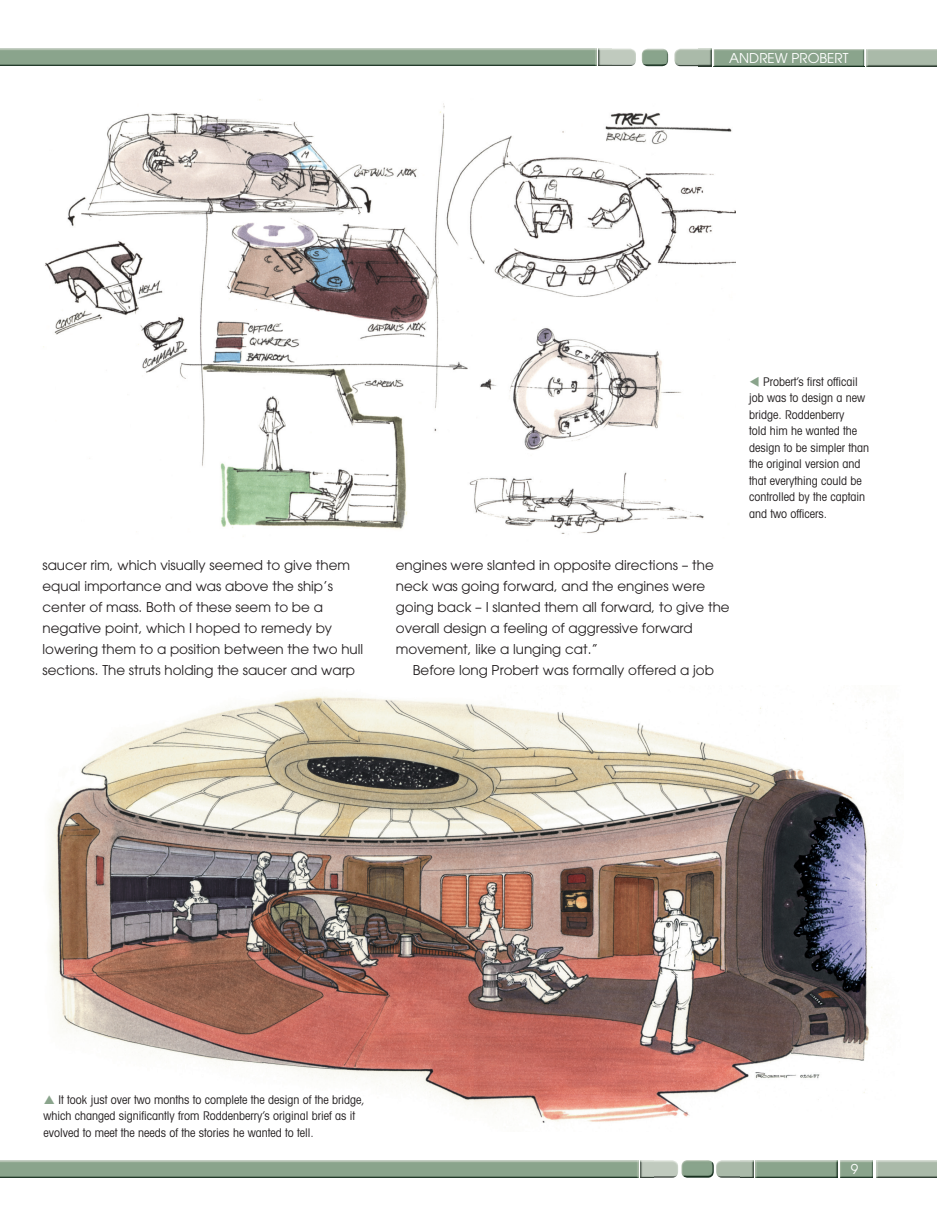
<style>
.page{position:relative;width:937px;height:1213px;background:#fff}
.page>*{position:absolute;margin:0;border:0;box-sizing:border-box;transform-origin:0 0}
.t1{font:13.5px/21px "Avant Garde LT";color:#231f20}
.t2{font:13.5px "Avant Garde";color:#fff}
.t3{font:condensed 12px/16.5px "Avant Garde LT";color:#231f20}
.s1{color:#8aa48c}
</style>
<div class="page">
<img style="left:0;top:49px;width:596px;height:17px">
<img style="left:49px;top:696px;width:852px;height:427px">
<img style="left:674px;top:49px;width:37px;height:16px">
<svg style="left:677px;top:65px;width:34px;height:1px"></svg>
<img style="left:713px;top:49px;width:150px;height:18px">
<img style="left:766px;top:53px;width:80px;height:10px">
<img style="left:866px;top:49px;width:70px;height:17px">
<svg style="left:644px;top:49px;width:21px;height:1px"></svg>
<img style="left:641px;top:50px;width:26px;height:16px">
<img style="left:43px;top:99px;width:691px;height:438px">
<img style="left:717px;top:1175px;width:23px;height:2px">
<img style="left:716px;top:1160px;width:37px;height:15px">
<svg style="left:740px;top:1175px;width:13px;height:2px"></svg>
<img style="left:755px;top:1160px;width:81px;height:18px">
<img style="left:840px;top:1160px;width:32px;height:18px">
<img style="left:876px;top:1160px;width:60px;height:18px">
<img style="left:653px;top:1160px;width:24px;height:17px">
<svg style="left:640px;top:1175px;width:13px;height:2px"></svg>
<img style="left:640px;top:1160px;width:13px;height:15px">
<img style="left:0;top:1160px;width:638px;height:18px">
<svg style="left:712px;top:1162px;width:1px;height:12px"></svg>
<img style="left:681px;top:1160px;width:31px;height:17px">
<img style="left:611px;top:49px;width:24px;height:17px">
<svg style="left:598px;top:64px;width:13px;height:2px"></svg>
<img style="left:598px;top:49px;width:13px;height:15px">
<svg style="left:49px;top:1094px;width:5px;height:9px"></svg>
<p class="t2" style="left:765px;top:50px;width:82px">NCC-1701-D</p>
<p class="t2" style="left:729px;top:50px;width:121px">ANDREW PROBERT</p>
<p class="t1" style="left:42px;top:554px;width:322px">saucer rim, which visually seemed to give them equal importance and was above the ship’s center of mass. Both of these seem to be a negative point, which I hoped to remedy by lowering them to a position between the two hull sections. The struts holding the saucer and warp</p>
<p class="t1" style="left:395px;top:554px;width:335px">engines were slanted in opposite directions – the neck was going forward, and the engines were going back – I slanted them all forward, to give the overall design a feeling of aggressive forward movement, like a lunging cat.”</p>
<p class="t1" style="left:412px;top:659px;width:302px">Before long Probert was formally offered a job</p>
<p class="t3" style="left:748px;top:372px;width:121px"><span class="s1">▼</span> Probert’s first officail job was to design a new bridge. Roddenberry<br>told him he wanted the design to be simpler than the original version and that everything could be controlled by the captain and two officers.</p>
<p class="t3" style="left:43px;top:1090px;width:323px;text-indent:15px">It took just over two months to complete the design of the bridge, which changed significantly from Roddenberry’s original brief as it evolved to meet the needs of the stories he wanted to tell.</p>
<p class="t2" style="left:850px;top:1161px;width:9px">9</p>
</div>
